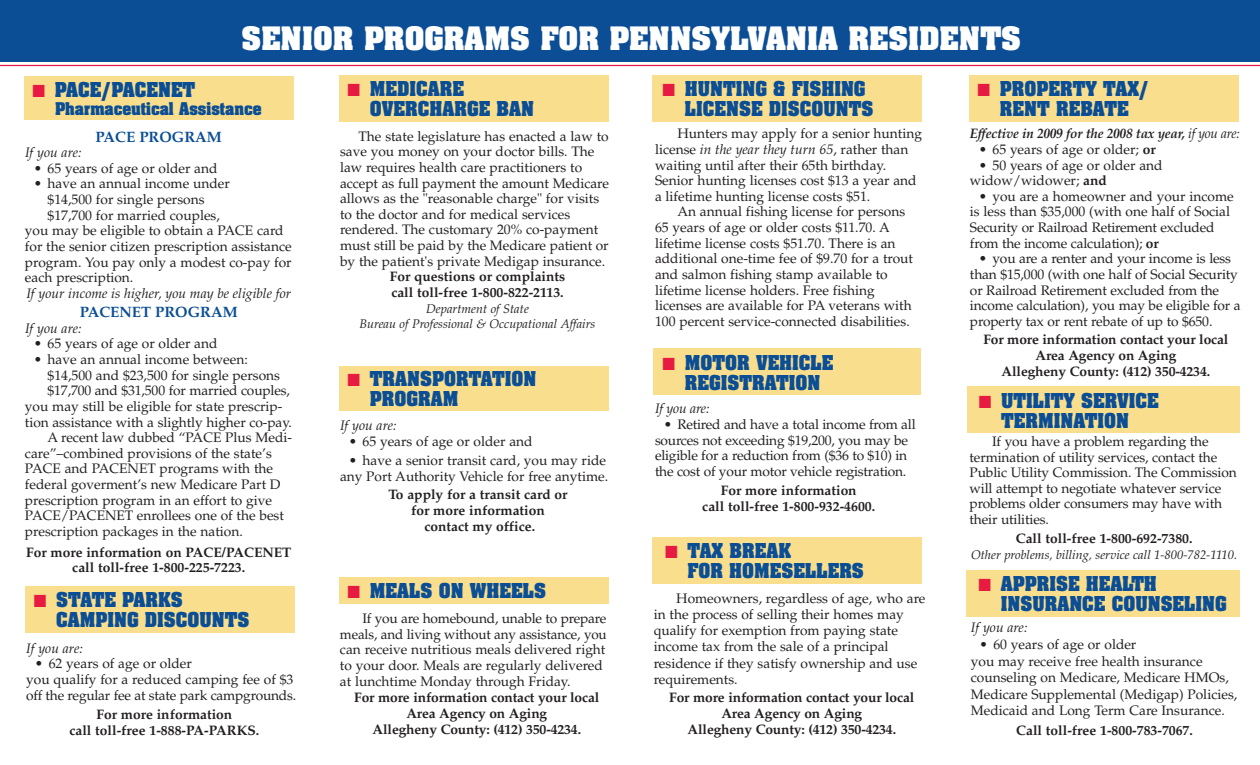
<style>
.page{position:relative;width:1260px;height:765px;background:#fff}
.page>*{position:absolute;margin:0;border:0;box-sizing:border-box;transform-origin:0 0}
.t1{font:700 27.5px "Aachen";color:#fff}
.t2{font:700 17.5px/20px "Aachen";color:#0b4e95;scale:.95 1}
.t3{font:700 15px "Palatino";color:#0b4e95}
.t4{font:700 15px "Aachen";color:#0b4e95;scale:.95 1}
.t5{font:13.75px/15.6px "Palatino";color:#231f20}
.t6{font:700 13.75px/16px "Palatino";color:#231f20;text-align:center}
.t7{font:italic 13.75px "Palatino";color:#231f20}
.t8{font:italic 700 13.75px "Palatino";letter-spacing:-.02em;color:#231f20}
.t9{font:italic 12.5px/15.6px "Palatino";color:#231f20;text-align:center}
.s1{color:#e71b42}
.s2{font-style:italic}
.s3{font-weight:400}
.s4{font-weight:700}
</style>
<div class="page">
<div style="left:0;top:0;width:1260px;height:62px;background:#0b4e95"></div>
<div style="left:24px;top:76px;width:270px;height:44px;background:#f9df8d"></div>
<div style="left:339px;top:75px;width:270px;height:46px;background:#f9df8d"></div>
<div style="left:969px;top:75px;width:270px;height:46px;background:#f9df8d"></div>
<div style="left:968px;top:386px;width:272px;height:47px;background:#f9df8d"></div>
<div style="left:339px;top:366px;width:270px;height:45px;background:#f9df8d"></div>
<div style="left:25px;top:586px;width:270px;height:47px;background:#f9df8d"></div>
<div style="left:652px;top:75px;width:270px;height:46px;background:#f9df8d"></div>
<div style="left:654px;top:348px;width:267px;height:47px;background:#f9df8d"></div>
<div style="left:966px;top:570px;width:274px;height:47px;background:#f9df8d"></div>
<div style="left:339px;top:577px;width:270px;height:27px;background:#f9df8d"></div>
<div style="left:652px;top:537px;width:270px;height:47px;background:#f9df8d"></div>
<hr style="left:0;top:65px;width:1260px;height:1px;background:#e71b42">
<h1 class="t1" style="left:242px;top:25px;width:781px">SENIOR PROGRAMS FOR PENNSYLVANIA RESIDENTS</h1>
<p class="t2" style="left:32px;top:81px;width:173px"><span class="s1">■</span> PACE/PACENET</p>
<p class="t4" style="left:55px;top:101px;width:219px">Pharmaceutical Assistance</p>
<p class="t3" style="left:96px;top:131px;width:128px">PACE PROGRAM</p>
<p class="t7" style="left:25px;top:147px;width:58px">If you are:</p>
<p class="t5" style="left:34px;top:162px;width:185px">• 65 years of age or older and</p>
<p class="t5" style="left:34px;top:178px;width:198px">• have an annual income under</p>
<p class="t5" style="left:47px;top:193px;width:159px">$14,500 for single persons</p>
<p class="t5" style="left:47px;top:209px;width:174px">$17,700 for married couples,</p>
<p class="t5" style="left:25px;top:224px;width:260px">you may be eligible to obtain a PACE card</p>
<p class="t5" style="left:25px;top:240px;width:268px">for the senior citizen prescription assistance</p>
<p class="t5" style="left:25px;top:256px;width:268px">program. You pay only a modest co-pay for</p>
<p class="t5" style="left:25px;top:271px;width:110px">each prescription.</p>
<p class="t7" style="left:26px;top:288px;width:266px">If your income is higher, you may be eligible for</p>
<p class="t3" style="left:80px;top:306px;width:159px">PACENET PROGRAM</p>
<p class="t7" style="left:25px;top:323px;width:58px">If you are:</p>
<p class="t5" style="left:34px;top:338px;width:185px">• 65 years of age or older and</p>
<p class="t5" style="left:34px;top:353px;width:216px">• have an annual income between:</p>
<p class="t5" style="left:47px;top:369px;width:234px">$14,500 and $23,500 for single persons</p>
<p class="t5" style="left:47px;top:384px;width:244px">$17,700 and $31,500 for married couples,</p>
<p class="t5" style="left:25px;top:400px;width:259px">you may still be eligible for state prescrip-</p>
<p class="t5" style="left:25px;top:416px;width:268px">tion assistance with a slightly higher co-pay.</p>
<p class="t5" style="left:47px;top:431px;width:246px">A recent law dubbed “PACE Plus Medi-</p>
<p class="t5" style="left:25px;top:447px;width:248px">care”–combined provisions of the state’s</p>
<p class="t5" style="left:25px;top:463px;width:250px">PACE and PACENET programs with the</p>
<p class="t5" style="left:25px;top:478px;width:257px">federal goverment’s new Medicare Part D</p>
<p class="t5" style="left:25px;top:494px;width:249px">prescription program in an effort to give</p>
<p class="t5" style="left:25px;top:509px;width:260px">PACE/PACENET enrollees one of the best</p>
<p class="t5" style="left:25px;top:525px;width:219px">prescription packages in the nation.</p>
<p class="t6" style="left:26px;top:546px;width:267px;line-height:15.6px">For more information on PACE/PACENET call toll-free 1-800-225-7223.</p>
<p class="t2" style="left:56px;top:591px;width:205px;text-indent:-22px"><span class="s1">■</span> STATE PARKS<br>CAMPING DISCOUNTS</p>
<p class="t7" style="left:26px;top:643px;width:58px">If you are:</p>
<p class="t5" style="left:26px;top:657px;width:271px;text-indent:9px">• 62 years of age or older<br>you qualify for a reduced camping fee of $3 off the regular fee at state park campgrounds.</p>
<p class="t6" style="left:69px;top:708px;width:191px;line-height:15.6px">For more information<br>call toll-free 1-888-PA-PARKS.</p>
<p class="t2" style="left:370px;top:80px;width:174px;text-indent:-22px"><span class="s1">■</span> MEDICARE<br>OVERCHARGE BAN</p>
<p class="t2" style="left:978px;top:80px;width:182px;text-align:center"><span class="s1">■</span> PROPERTY TAX/<br>RENT REBATE</p>
<p class="t2" style="left:685px;top:80px;width:200px;text-indent:-22px"><span class="s1">■</span> HUNTING &amp; FISHING<br>LICENSE DISCOUNTS</p>
<p class="t5" style="left:340px;top:130px;width:270px;text-indent:19px">The state legislature has enacted a law to save you money on your doctor bills. The law requires health care practitioners to accept as full payment the amount Medicare allows as the "reasonable charge" for visits to the doctor and for medical services rendered. The customary 20% co-payment must still be paid by the Medicare patient or by the patient's private Medigap insurance.</p>
<p class="t6" style="left:390px;top:270px;width:177px;line-height:15.6px;text-align:left">For questions or complaints call toll-free 1-800-822-2113.</p>
<p class="t9" style="left:360px;top:302px;width:237px">Department of State<br>Bureau of Professional &amp; Occupational Affairs</p>
<p class="t2" style="left:370px;top:370px;width:177px;text-indent:-22px"><span class="s1">■</span> TRANSPORTATION<br>PROGRAM</p>
<p class="t7" style="left:340px;top:420px;width:58px">If you are:</p>
<p class="t5" style="left:349px;top:435px;width:185px">• 65 years of age or older and</p>
<p class="t5" style="left:340px;top:454px;width:270px;line-height:16px;text-align:center">• have a senior transit card, you may ride any Port Authority Vehicle for free anytime.</p>
<p class="t6" style="left:388px;top:488px;width:181px">To apply for a transit card or for more information contact my office.</p>
<p class="t2" style="left:348px;top:582px;width:210px"><span class="s1">■</span> MEALS ON WHEELS</p>
<p class="t5" style="left:340px;top:612px;width:268px;text-indent:22px">If you are homebound, unable to prepare meals, and living without any assistance, you can receive nutritious meals delivered right to your door. Meals are regularly delivered at lunchtime Monday through Friday.</p>
<p class="t6" style="left:354px;top:691px;width:247px">For more information contact your local<br>Area Agency on Aging<br>Allegheny County: (412) 350-4234.</p>
<p class="t5" style="left:655px;top:127px;width:269px;text-indent:22px">Hunters may apply for a senior hunting license <span class="s2">in the year they turn 65</span>, rather than waiting until after their 65th birthday.<br>Senior hunting licenses cost $13 a year and a lifetime hunting license costs $51.</p>
<p class="t5" style="left:655px;top:206px;width:259px;text-indent:22px">An annual fishing license for persons 65 years of age or older costs $11.70. A lifetime license costs $51.70. There is an additional one-time fee of $9.70 for a trout and salmon fishing stamp available to lifetime license holders. Free fishing licenses are available for PA veterans with 100 percent service-connected disabilities.</p>
<p class="t2" style="left:662px;top:354px;width:182px;text-align:center"><span class="s1">■</span> MOTOR VEHICLE<br>REGISTRATION</p>
<p class="t7" style="left:655px;top:403px;width:56px">If you are:</p>
<p class="t5" style="left:655px;top:418px;width:262px;text-indent:9px">• Retired and have a total income from all sources not exceeding $19,200, you may be eligible for a reduction from ($36 to $10) in the cost of your motor vehicle registration.</p>
<p class="t6" style="left:702px;top:484px;width:174px;line-height:15.6px">For more information<br>call toll-free 1-800-932-4600.</p>
<p class="t2" style="left:687px;top:542px;width:187px;text-indent:-22px"><span class="s1">■</span> TAX BREAK<br>FOR HOMESELLERS</p>
<p class="t5" style="left:654px;top:591px;width:273px;line-height:16.2px;text-indent:22px">Homeowners, regardless of age, who are in the process of selling their homes may qualify for exemption from paying state income tax from the sale of a principal residence if they satisfy ownership and use requirements.</p>
<p class="t6" style="left:669px;top:691px;width:247px">For more information contact your local<br>Area Agency on Aging<br>Allegheny County: (412) 350-4234.</p>
<p class="t8" style="left:970px;top:128px;width:271px">Effective in 2009 for the 2008 tax year, <span class="s3">if you are:</span></p>
<p class="t5" style="left:979px;top:143px;width:179px">• 65 years of age or older; <span class="s4">or</span></p>
<p class="t5" style="left:970px;top:159px;width:194px;text-indent:9px">• 50 years of age or older and widow/widower; <span class="s4">and</span></p>
<p class="t5" style="left:970px;top:190px;width:265px;text-indent:9px">• you are a homeowner and your income is less than $35,000 (with one half of Social Security or Railroad Retirement excluded from the income calculation); <span class="s4">or</span></p>
<p class="t5" style="left:970px;top:252px;width:272px;text-indent:9px">• you are a renter and your income is less than $15,000 (with one half of Social Security or Railroad Retirement excluded from the income calculation), you may be eligible for a property tax or rent rebate of up to $650.</p>
<p class="t6" style="left:983px;top:333px;width:247px">For more information contact your local<br>Area Agency on Aging<br>Allegheny County: (412) 350-4234.</p>
<p class="t2" style="left:979px;top:392px;width:191px;text-align:center"><span class="s1">■</span> UTILITY SERVICE<br>TERMINATION</p>
<p class="t5" style="left:970px;top:435px;width:269px;text-indent:22px">If you have a problem regarding the termination of utility services, contact the Public Utility Commission. The Commission will attempt to negotiate whatever service problems older consumers may have with their utilities.</p>
<p class="t6" style="left:1016px;top:532px;width:178px">Call toll-free 1-800-692-7380.</p>
<p class="t9" style="left:971px;top:548px;width:268px">Other problems, billing, service call 1-800-782-1110.</p>
<p class="t2" style="left:1001px;top:575px;width:239px;text-indent:-22px"><span class="s1">■</span> APPRISE HEALTH<br>INSURANCE COUNSELING</p>
<p class="t7" style="left:971px;top:622px;width:58px">If you are:</p>
<p class="t5" style="left:971px;top:638px;width:268px;line-height:16.6px;text-indent:9px">• 60 years of age or older<br>you may receive free health insurance counseling on Medicare, Medicare HMOs, Medicare Supplemental (Medigap) Policies, Medicaid and Long Term Care Insurance.</p>
<p class="t6" style="left:1016px;top:724px;width:178px">Call toll-free 1-800-783-7067.</p>
</div>
